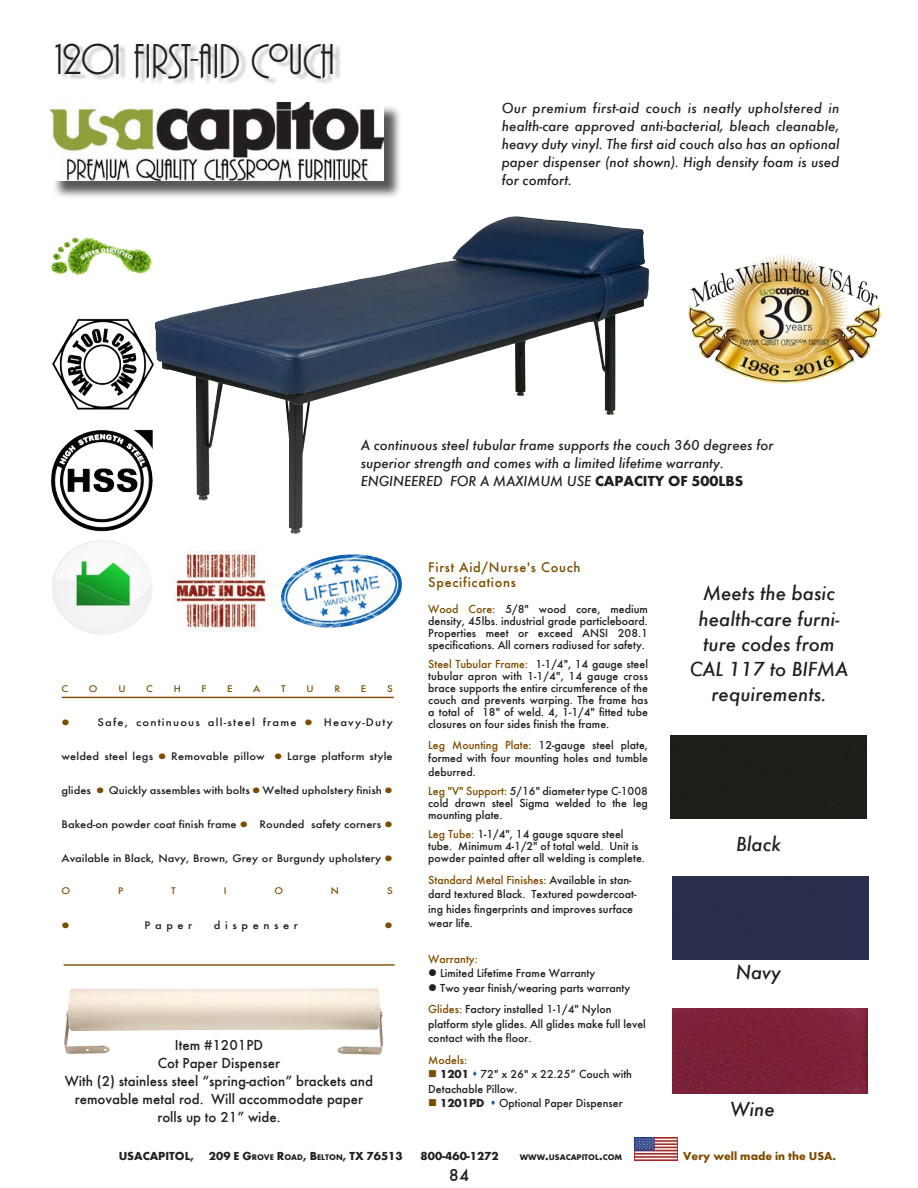
<style>
.page{position:relative;width:918px;height:1188px;background:#fff}
.page>*{position:absolute;margin:0;border:0;box-sizing:border-box;transform-origin:0 0}
.TOC_HEADER{font:45px "Plaza LT Swash";color:#231f20}
.t1{font:italic 21px/25.2px "Futura";color:#231f20;text-align:center}
.TOC_body_text{font:500 18px "Futura";color:#231f20}
.t2{font:italic 15px/18px "Futura";color:#231f20;text-align:justify}
.TOC_body_text-2{font:500 15px/18px "Futura";color:#231f20;text-align:center}
.Paragraph_Style_2{font:500 14.4px "Futura";letter-spacing:.05em;color:#7d4c00}
.Body_text{font:500 12px/12px "Futura";color:#231f20;text-align:justify}
.t3{font:700 12px "Futura";color:#231f20}
.Body_text-2{font:500 12px "Futura";color:#7d4c00}
.t4{font:700 11.85px "Futura";color:#7d4c00}
.PageMaker_Defaults{font:500 11.4px "Futura";color:#231f20;scale:1.11 1}
.PageMaker_Defaults-2{font:500 11.4px "Futura";letter-spacing:.095em;color:#231f20;scale:1.11 1}
.PageMaker_Defaults-3{font:500 11.4px "Futura";letter-spacing:.365em;color:#231f20;scale:1.11 1}
.PageMaker_Defaults-4{font:500 9.9px "Futura";color:#7d4c00;scale:1.11 1}
.PageMaker_Defaults-5{font:9.9px "Wingdings";color:#7d4c00;scale:1.11 1}
.t5{font:700 8.4px "Futura";color:#231f20}
.s1{font-weight:700;font-style:normal}
.s2{color:#7d4c00}
.s3{font-weight:700}
.s4{color:#0153a0}
.s5{font-size:8.4px}
.s6{font-size:12px}
</style>
<div class="page">
<img style="left:634px;top:1138px;width:43px;height:22px">
<img style="left:154px;top:216px;width:496px;height:318px">
<div style="left:58px;top:43px;width:284px;height:42px;background:#231f20;opacity:.3"></div>
<hr style="left:62px;top:697px;width:332px;height:1px;background:#7d4c00">
<hr style="left:64px;top:964px;width:331px;height:2px;background:#7d4c00">
<div style="left:672px;top:1009px;width:195px;height:85px;background:#7d2138"></div>
<div style="left:52px;top:104px;width:350px;height:95px;background:#231f20;opacity:.75"></div>
<img style="left:50px;top:102px;width:334px;height:79px">
<div style="left:672px;top:877px;width:196px;height:83px;background:#2a2f4d"></div>
<div style="left:671px;top:735px;width:196px;height:83px;background:#1f1e1a"></div>
<img style="left:58px;top:430px;width:95px;height:24px">
<img style="left:52px;top:319px;width:102px;height:90px">
<img style="left:51px;top:237px;width:102px;height:38px">
<img style="left:174px;top:551px;width:94px;height:81px">
<img style="left:303px;top:554px;width:50px;height:14px">
<img style="left:64px;top:988px;width:312px;height:66px">
<img style="left:689px;top:255px;width:192px;height:128px">
<p class="TOC_HEADER" style="left:54px;top:36px;width:282px">1201 FIRST-AID COUCH</p>
<p class="t2" style="left:502px;top:99px;width:339px">Our premium first-aid couch is neatly upholstered in health-care approved anti-bacterial, bleach cleanable, heavy duty vinyl. The first aid couch also has an optional paper dispenser (not shown). High density foam is used for comfort.</p>
<p class="t2" style="left:361px;top:436px;width:414px;text-align:left">A continuous steel tubular frame supports the couch 360 degrees for superior strength and comes with a limited lifetime warranty.<br>ENGINEERED FOR A MAXIMUM USE <span class="s1">CAPACITY OF 500LBS</span></p>
<p class="PageMaker_Defaults-4" style="left:62px;top:682px;width:8px">C</p>
<p class="PageMaker_Defaults-4" style="left:89px;top:682px;width:9px">O</p>
<p class="PageMaker_Defaults-4" style="left:118px;top:682px;width:8px">U</p>
<p class="PageMaker_Defaults-4" style="left:146px;top:682px;width:8px">C</p>
<p class="PageMaker_Defaults-4" style="left:174px;top:682px;width:8px">H</p>
<p class="PageMaker_Defaults-4" style="left:201px;top:682px;width:6px">F</p>
<p class="PageMaker_Defaults-4" style="left:227px;top:682px;width:6px">E</p>
<p class="PageMaker_Defaults-4" style="left:253px;top:682px;width:8px">A</p>
<p class="PageMaker_Defaults-4" style="left:281px;top:682px;width:6px">T</p>
<p class="PageMaker_Defaults-4" style="left:307px;top:682px;width:8px">U</p>
<p class="PageMaker_Defaults-4" style="left:334px;top:682px;width:7px">R</p>
<p class="PageMaker_Defaults-4" style="left:361px;top:682px;width:6px">E</p>
<p class="PageMaker_Defaults-4" style="left:387px;top:682px;width:7px">S</p>
<p class="PageMaker_Defaults-5" style="left:62px;top:717px;width:9px">●</p>
<p class="PageMaker_Defaults-2" style="left:97px;top:715px;width:267px">Safe, continuous all-steel frame <span class="s2">●</span> Heavy-Duty</p>
<p class="PageMaker_Defaults" style="left:62px;top:749px;width:300px">welded steel legs <span class="s2">●</span> Removable pillow <span class="s2">●</span> Large platform style</p>
<p class="PageMaker_Defaults" style="left:62px;top:783px;width:300px">glides <span class="s2">●</span> Quickly assembles with bolts <span class="s2">●</span> Welted upholstery finish <span class="s2">●</span></p>
<p class="PageMaker_Defaults" style="left:62px;top:818px;width:300px">Baked-on powder coat finish frame <span class="s2">●</span> Rounded safety corners <span class="s2">●</span></p>
<p class="PageMaker_Defaults" style="left:62px;top:852px;width:300px">Available in Black, Navy, Brown, Grey or Burgundy upholstery <span class="s2">●</span></p>
<p class="PageMaker_Defaults-4" style="left:61px;top:885px;width:9px">O</p>
<p class="PageMaker_Defaults-4" style="left:118px;top:885px;width:6px">P</p>
<p class="PageMaker_Defaults-4" style="left:171px;top:885px;width:6px">T</p>
<p class="PageMaker_Defaults-4" style="left:224px;top:885px;width:4px">I</p>
<p class="PageMaker_Defaults-4" style="left:274px;top:885px;width:9px">O</p>
<p class="PageMaker_Defaults-4" style="left:331px;top:885px;width:9px">N</p>
<p class="PageMaker_Defaults-4" style="left:387px;top:885px;width:7px">S</p>
<p class="PageMaker_Defaults-5" style="left:61px;top:920px;width:9px">●</p>
<p class="PageMaker_Defaults" style="left:145px;top:918px;width:45px">Paper</p>
<p class="PageMaker_Defaults-3" style="left:214px;top:918px;width:77px">dispenser</p>
<p class="PageMaker_Defaults-5" style="left:385px;top:920px;width:9px">●</p>
<p class="TOC_body_text-2" style="left:175px;top:1036px;width:90px">Item #1201PD</p>
<p class="TOC_body_text-2" style="left:158px;top:1054px;width:124px">Cot Paper Dispenser</p>
<p class="TOC_body_text-2" style="left:65px;top:1072px;width:310px">With (2) stainless steel “spring-action” brackets and removable metal rod. Will accommodate paper rolls up to 21” wide.</p>
<p class="Paragraph_Style_2" style="left:428px;top:558px;width:154px">First Aid/Nurse's Couch</p>
<p class="Paragraph_Style_2" style="left:428px;top:573px;width:89px">Specifications</p>
<p class="Body_text" style="left:428px;top:603px;width:221px"><span class="s2">Wood Core:</span> 5/8" wood core, medium density, 45lbs. industrial grade particleboard.<br>Properties meet or exceed ANSI 208.1 specifications. All corners radiused for safety.</p>
<p class="Body_text" style="left:428px;top:658px;width:221px"><span class="s2">Steel Tubular Frame:</span> 1-1/4", 14 gauge steel tubular apron with 1-1/4", 14 gauge cross brace supports the entire circumference of the couch and prevents warping. The frame has a total of 18" of weld. 4, 1-1/4" fitted tube closures on four sides finish the frame.</p>
<p class="Body_text" style="left:428px;top:738px;width:221px;line-height:13.5px"><span class="s2">Leg Mounting Plate:</span> 12-gauge steel plate, formed with four mounting holes and tumble deburred.</p>
<p class="Body_text" style="left:428px;top:785px;width:221px"><span class="s2">Leg "V" Support:</span> 5/16" diameter type C-1008 cold drawn steel Sigma welded to the leg mounting plate.</p>
<p class="Body_text" style="left:428px;top:828px;width:218px;text-align:left"><span class="s2">Leg Tube:</span> 1-1/4", 14 gauge square steel tube. Minimum 4-1/2" of total weld. Unit is powder painted after all welding is complete.</p>
<p class="Body_text" style="left:428px;top:873px;width:210px;line-height:14.4px;text-align:left"><span class="s2">Standard Metal Finishes:</span> Available in stan&shy;dard textured Black. Textured powdercoat&shy;ing hides fingerprints and improves surface wear life.</p>
<p class="Body_text-2" style="left:428px;top:952px;width:51px">Warranty:</p>
<p class="Body_text" style="left:428px;top:967px;width:169px">● Limited Lifetime Frame Warranty</p>
<p class="Body_text" style="left:428px;top:982px;width:204px">● Two year finish/wearing parts warranty</p>
<p class="Body_text" style="left:428px;top:1002px;width:219px;line-height:14.4px;text-align:left"><span class="s2">Glides:</span> Factory installed 1-1/4" Nylon platform style glides. All glides make full level contact with the floor.</p>
<p class="Body_text-2" style="left:428px;top:1053px;width:40px">Models:</p>
<p class="Body_text" style="left:428px;top:1067px;width:205px;line-height:14.4px"><span class="s2">■</span> <span class="s3">1201</span> <span class="s4">▲</span> 72" x 26" x 22.25” Couch with<br>Detachable Pillow.</p>
<p class="Body_text" style="left:428px;top:1097px;width:196px"><span class="s2">■</span> <span class="s3">1201PD</span> <span class="s4">▲</span> Optional Paper Dispenser</p>
<p class="t1" style="left:690px;top:581px;width:160px">Meets the basic health-care furni&shy;ture codes from<br>CAL 117 to BIFMA requirements.</p>
<p class="t1" style="left:736px;top:831px;width:46px">Black</p>
<p class="t1" style="left:736px;top:959px;width:47px">Navy</p>
<p class="t1" style="left:730px;top:1096px;width:46px">Wine</p>
<p class="t3" style="left:119px;top:1149px;width:204px">USACAPITOL, 209 E G<span class="s5">ROVE</span> R<span class="s5">OAD</span>, B<span class="s5">ELTO</span></p>
<p class="t3" style="left:336px;top:1149px;width:68px"><span class="s5">N</span>, TX 76513</p>
<p class="t3" style="left:421px;top:1149px;width:80px">800-460-1272</p>
<p class="t5" style="left:520px;top:1152px;width:36px">WWW<span class="s6">.</span>USACAPITOL</p>
<p class="t5" style="left:599px;top:1152px;width:25px"><span class="s6">.</span>COM</p>
<p class="t4" style="left:683px;top:1149px;width:154px">Very well made in the USA.</p>
<p class="TOC_body_text" style="left:449px;top:1164px;width:22px">84</p>
</div>
